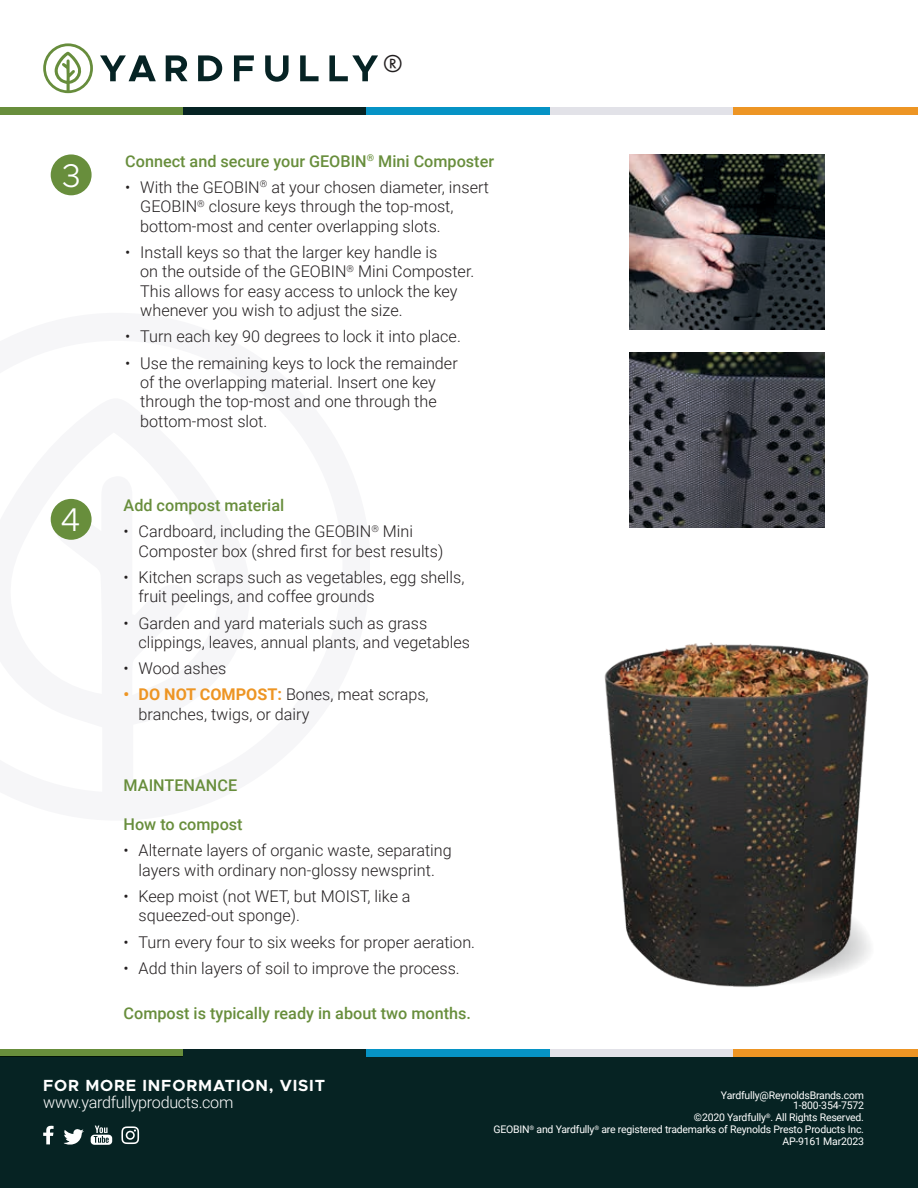
<style>
.page{position:relative;width:918px;height:1188px;background:#fff}
.page>*{position:absolute;margin:0;border:0;box-sizing:border-box;transform-origin:0 0}
.t1{font:300 33px "Metropolis";color:#fff}
.t2{font:25.5px "Futura PT";color:#231f20}
.t3{font:300 16.2px/19.5px "Roboto";color:#231f20}
.t4{font:500 16.2px "Roboto";color:#688e3c}
.t5{font:300 16.2px "Roboto";letter-spacing:-.02em;color:#fff}
.t6{font:700 16.2px "Metropolis";letter-spacing:.05em;color:#fff}
.t7{font:10.5px/12px "Roboto";letter-spacing:-.02em;color:#fff;text-align:right}
.s1{font-weight:700;color:#ed9524}
</style>
<div class="page">
<div style="left:0;top:1056px;width:918px;height:132px;background:#062323"></div>
<svg style="left:43px;top:1126px;width:11px;height:18px"></svg>
<svg style="left:64px;top:1129px;width:20px;height:16px"></svg>
<svg style="left:91px;top:1126px;width:21px;height:19px"></svg>
<svg style="left:121px;top:1126px;width:18px;height:18px"></svg>
<div style="left:0;top:1049px;width:183px;height:7px;background:#688e3c"></div>
<div style="left:183px;top:1049px;width:184px;height:7px;background:#062323"></div>
<div style="left:367px;top:1049px;width:183px;height:7px;background:#0693c5"></div>
<div style="left:550px;top:1049px;width:183px;height:7px;background:#e2e2e8"></div>
<div style="left:733px;top:1049px;width:185px;height:7px;background:#ed9524"></div>
<div style="left:51px;top:154px;width:41px;height:41px;background:#688e3c;border-radius:50%"></div>
<img style="left:630px;top:154px;width:195px;height:176px">
<img style="left:630px;top:352px;width:195px;height:176px">
<div style="left:51px;top:499px;width:41px;height:41px;background:#688e3c;border-radius:50%"></div>
<img style="left:604px;top:642px;width:266px;height:345px">
<div style="left:0;top:107px;width:183px;height:8px;background:#688e3c"></div>
<div style="left:183px;top:107px;width:184px;height:8px;background:#062323"></div>
<div style="left:367px;top:107px;width:183px;height:8px;background:#0693c5"></div>
<div style="left:550px;top:107px;width:183px;height:8px;background:#e2e2e8"></div>
<div style="left:733px;top:107px;width:185px;height:8px;background:#ed9524"></div>
<svg style="left:100px;top:55px;width:56px;height:26px"></svg>
<svg style="left:166px;top:55px;width:22px;height:26px"></svg>
<svg style="left:198px;top:55px;width:24px;height:26px"></svg>
<svg style="left:234px;top:55px;width:20px;height:26px"></svg>
<svg style="left:265px;top:55px;width:24px;height:27px"></svg>
<svg style="left:300px;top:55px;width:19px;height:26px"></svg>
<svg style="left:329px;top:55px;width:49px;height:26px"></svg>
<svg style="left:43px;top:43px;width:50px;height:50px"></svg>
<h1 class="t1" style="left:62px;top:155px;width:20px">3</h1>
<h1 class="t1" style="left:60px;top:499px;width:22px">4</h1>
<h2 class="t2" style="left:383px;top:48px;width:20px">®</h2>
<p class="t4" style="left:125px;top:150px;width:370px">Connect and secure your GEOBIN<sup>®</sup> Mini Composter</p>
<p class="t3" style="left:140px;top:177px;width:350px;text-indent:-15px">• With the GEOBIN<sup>®</sup> at your chosen diameter, insert<br>GEOBIN<sup>®</sup> closure keys through the top-most, bottom-most and center overlapping slots.</p>
<p class="t3" style="left:140px;top:242px;width:336px;text-indent:-15px">• Install keys so that the larger key handle is<br>on the outside of the GEOBIN<sup>®</sup> Mini Composter.<br>This allows for easy access to unlock the key whenever you wish to adjust the size.</p>
<p class="t3" style="left:125px;top:326px;width:337px">• Turn each key 90 degrees to lock it into place.</p>
<p class="t3" style="left:140px;top:352px;width:319px;text-indent:-15px">• Use the remaining keys to lock the remainder of the overlapping material. Insert one key through the top-most and one through the bottom-most slot.</p>
<p class="t4" style="left:124px;top:494px;width:162px">Add compost material</p>
<p class="t3" style="left:139px;top:521px;width:306px;text-indent:-15px">• Cardboard, including the GEOBIN<sup>®</sup> Mini<br>Composter box (shred first for best results)</p>
<p class="t3" style="left:139px;top:567px;width:327px;text-indent:-15px">• Kitchen scraps such as vegetables, egg shells, fruit peelings, and coffee grounds</p>
<p class="t3" style="left:139px;top:612px;width:333px;text-indent:-15px">• Garden and yard materials such as grass clippings, leaves, annual plants, and vegetables</p>
<p class="t3" style="left:124px;top:658px;width:104px">• Wood ashes</p>
<p class="t3" style="left:139px;top:684px;width:292px;text-indent:-15px"><span class="s1">• DO NOT COMPOST:</span> Bones, meat scraps, branches, twigs, or dairy</p>
<p class="t4" style="left:124px;top:774px;width:115px">MAINTENANCE</p>
<p class="t4" style="left:124px;top:813px;width:121px">How to compost</p>
<p class="t3" style="left:124px;top:840px;width:330px;text-align:center">• Alternate layers of organic waste, separating layers with ordinary non-glossy newsprint.</p>
<p class="t3" style="left:139px;top:886px;width:274px;text-indent:-15px">• Keep moist (not WET, but MOIST, like a squeezed‑out sponge).</p>
<p class="t3" style="left:124px;top:931px;width:353px">• Turn every four to six weeks for proper aeration.</p>
<p class="t3" style="left:124px;top:958px;width:338px">• Add thin layers of soil to improve the process.</p>
<p class="t4" style="left:124px;top:1002px;width:349px">Compost is typically ready in about two months.</p>
<p class="t6" style="left:43px;top:1075px;width:283px">FOR MORE INFORMATION, VISIT</p>
<p class="t5" style="left:43px;top:1091px;width:192px">www.yardfullyproducts.com</p>
<p class="t7" style="left:721px;top:1089px;width:145px;line-height:10.5px">Yardfully@ReynoldsBrands.com<br>1-800-354-7572</p>
<p class="t7" style="left:494px;top:1111px;width:372px">©2020 Yardfully<sup>®</sup>. All Rights Reserved.<br>GEOBIN<sup>®</sup> and Yardfully<sup>®</sup> are registered trademarks of Reynolds Presto Products Inc.<br>AP-9161 Mar2023</p>
</div>
